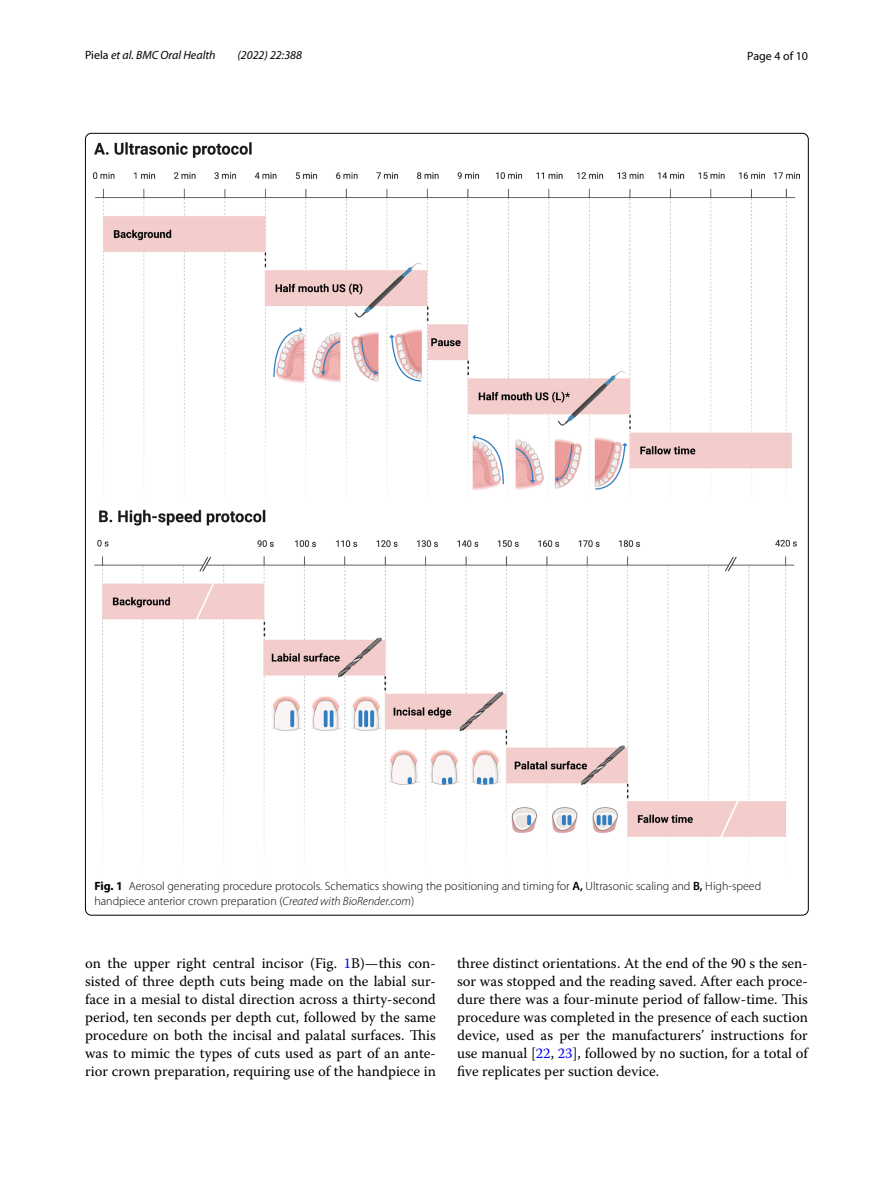
<style>
.page{position:relative;width:893px;height:1187px;background:#fff}
.page>*{position:absolute;margin:0;border:0;box-sizing:border-box;transform-origin:0 0}
.t1{font:14.7px/18px "Warnock Pro";color:#000;text-align:justify}
.t2{font:300 12px/15px "Myriad Pro";color:#000}
.t3{font:italic 12px "Myriad Pro";color:#000}
.t4{font:12px "Myriad Pro";color:#000}
.s1{font-style:normal}
.s2{font-weight:700}
.s3{font-weight:600}
.s4{font-style:italic}
.s5{color:#00f}
</style>
<div class="page">
<img style="left:94px;top:142px;width:706px;height:714px">
<p class="t3" style="left:85px;top:48px;width:132px"><span class="s1">Piela</span> et al. BMC Oral Health</p>
<p class="t3" style="left:237px;top:48px;width:66px">(2022) 22:388</p>
<p class="t4" style="left:747px;top:48px;width:62px">Page 4 of 10</p>
<p class="t2" style="left:94px;top:878px;width:668px"><span class="s2">Fig. 1</span> Aerosol generating procedure protocols. Schematics showing the positioning and timing for <span class="s3">A,</span> Ultrasonic scaling and <span class="s3">B,</span> High-speed handpiece anterior crown preparation (<span class="s4">Created with BioRender.com</span>)</p>
<p class="t1" style="left:85px;top:954px;width:352px">on the upper right central incisor (Fig. <span class="s5">1</span>B)—this con&shy;sisted of three depth cuts being made on the labial sur&shy;face in a mesial to distal direction across a thirty-second period, ten seconds per depth cut, followed by the same procedure on both the incisal and palatal surfaces. This was to mimic the types of cuts used as part of an ante&shy;rior crown preparation, requiring use of the handpiece in</p>
<p class="t1" style="left:457px;top:954px;width:352px">three distinct orientations. At the end of the 90 s the sen&shy;sor was stopped and the reading saved. After each proce&shy;dure there was a four-minute period of fallow-time. This procedure was completed in the presence of each suction device, used as per the manufacturers’ instructions for use manual [<span class="s5">22</span>, <span class="s5">23</span>], followed by no suction, for a total of five replicates per suction device.</p>
</div>
